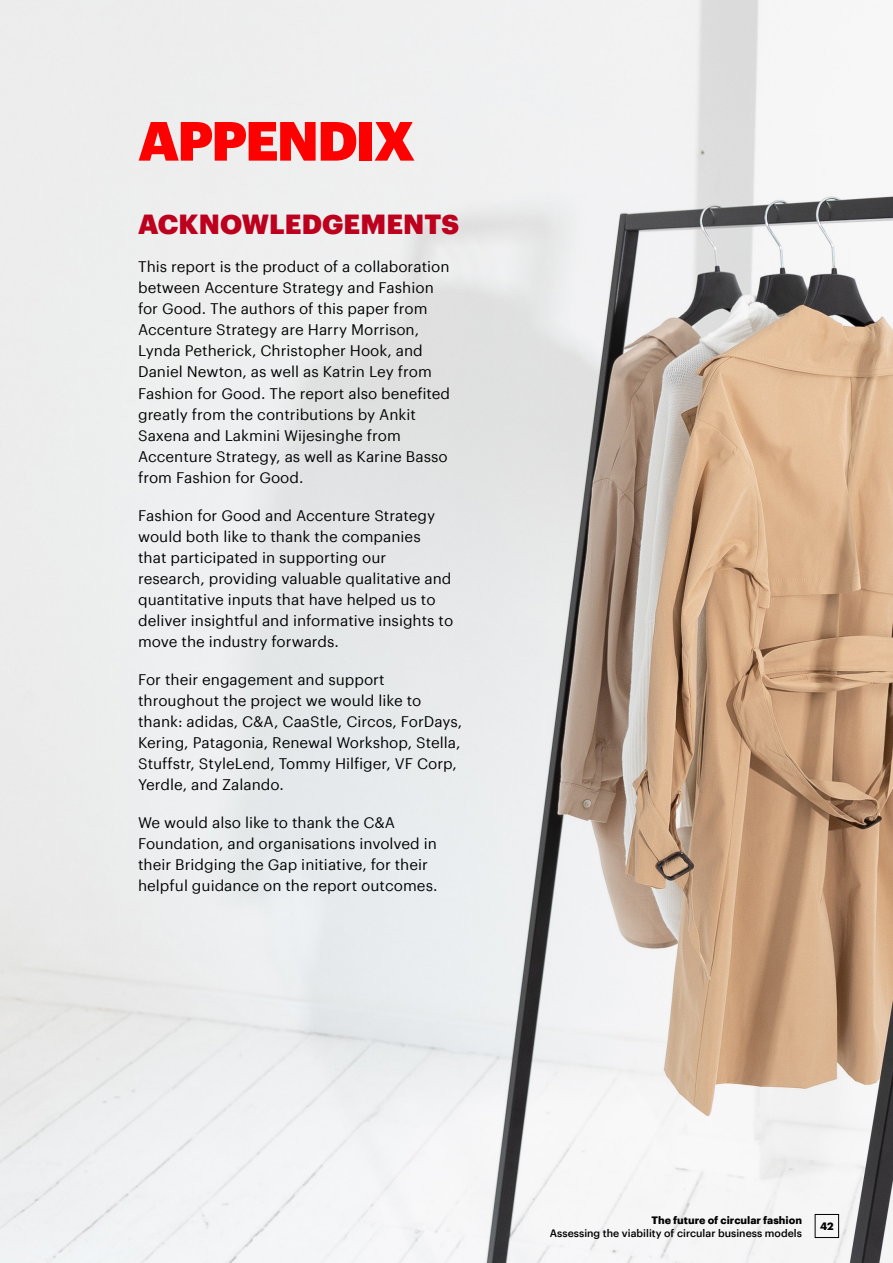
<style>
.page{position:relative;width:893px;height:1263px;background:#fff}
.page>*{position:absolute;margin:0;border:0;box-sizing:border-box;transform-origin:0 0}
.t1{font:900 54px "Graphik";letter-spacing:-.035em;color:#f00}
.t2{font:900 27px "Graphik";letter-spacing:.005em;color:#bd001d}
.t3{font:15px/21px "Graphik";color:#000}
.t4{font:500 10.5px "Graphik";color:#000}
.t5{font:700 10.5px "Graphik";color:#000}
</style>
<div class="page">
<img style="left:0;top:0;width:893px;height:1263px">
<div style="left:815px;top:1214px;width:24px;height:24px;border:1px solid #000"></div>
<h1 class="t1" style="left:138px;top:99px;width:279px">APPENDIX</h1>
<h2 class="t2" style="left:138px;top:204px;width:323px">ACKNOWLEDGEMENTS</h2>
<p class="t3" style="left:138px;top:255px;width:314px">This report is the product of a collaboration between Accenture Strategy and Fashion for Good. The authors of this paper from Accenture Strategy are Harry Morrison, Lynda Petherick, Christopher Hook, and Daniel Newton, as well as Katrin Ley from Fashion for Good. The report also benefited greatly from the contributions by Ankit Saxena and Lakmini Wijesinghe from Accenture Strategy, as well as Karine Basso from Fashion for Good.</p>
<p class="t3" style="left:138px;top:503px;width:317px">Fashion for Good and Accenture Strategy would both like to thank the companies<br>that participated in supporting our research, providing valuable qualitative and quantitative inputs that have helped us to deliver insightful and informative insights to move the industry forwards.</p>
<p class="t3" style="left:138px;top:667px;width:326px">For their engagement and support throughout the project we would like to thank: adidas, C&amp;A, CaaStle, Circos, ForDays, Kering, Patagonia, Renewal Workshop, Stella, Stuffstr, StyleLend, Tommy Hilfiger, VF Corp, Yerdle, and Zalando.</p>
<p class="t3" style="left:138px;top:810px;width:301px">We would also like to thank the C&amp;A Foundation, and organisations involved in their Bridging the Gap initiative, for their helpful guidance on the report outcomes.</p>
<p class="t5" style="left:651px;top:1212px;width:152px">The future of circular fashion</p>
<p class="t4" style="left:550px;top:1225px;width:254px">Assessing the viability of circular business models</p>
<p class="t5" style="left:820px;top:1218px;width:15px">42</p>
</div>
